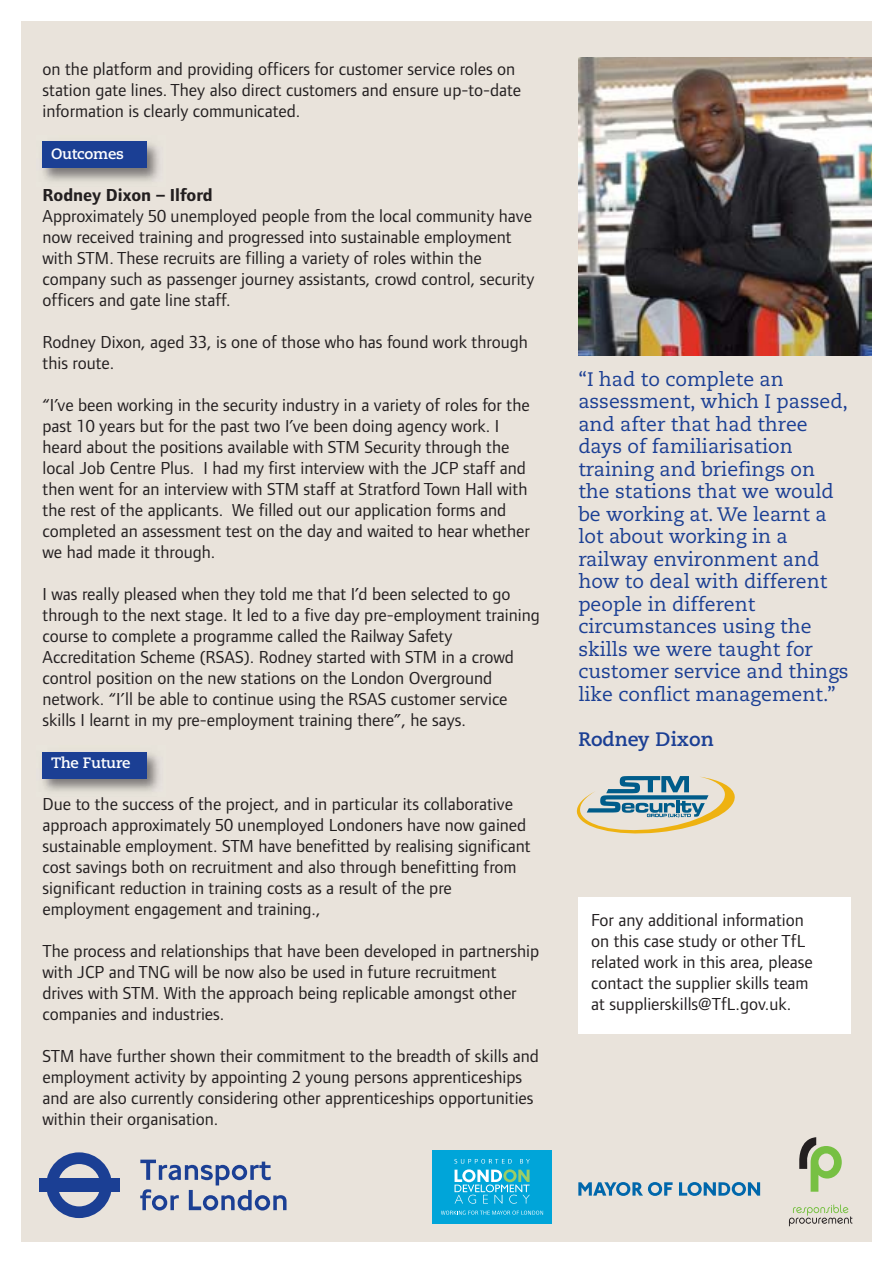
<style>
.page{position:relative;width:893px;height:1263px;background:#fff}
.page>*{position:absolute;margin:0;border:0;box-sizing:border-box;transform-origin:0 0}
.t1{font:19.5px/22.5px "Caecilia";color:#1b3f94}
.t2{font:700 19.5px "Caecilia";color:#1b3f94}
.t3{font:18px/21px "Foundry Form Sans";color:#231f20}
.t4{font:700 18px "Foundry Form Sans";color:#231f20}
.t5{font:700 15px "Caecilia";letter-spacing:-.015em;color:#fff}
</style>
<div class="page">
<div style="left:21px;top:21px;width:851px;height:1221px;background:#e9e3db"></div>
<svg style="left:789px;top:1205px;width:63px;height:21px"></svg>
<svg style="left:799px;top:1137px;width:43px;height:55px"></svg>
<svg style="left:578px;top:1182px;width:94px;height:14px"></svg>
<svg style="left:679px;top:1182px;width:81px;height:14px"></svg>
<svg style="left:46px;top:1152px;width:66px;height:66px"></svg>
<div style="left:39px;top:1179px;width:80px;height:13px;background:#1b3f94"></div>
<svg style="left:140px;top:1160px;width:146px;height:51px"></svg>
<div style="left:578px;top:897px;width:272px;height:136px;background:#fff"></div>
<div style="left:432px;top:1150px;width:119px;height:74px;background:#00a5d9"></div>
<svg style="left:441px;top:1211px;width:102px;height:4px"></svg>
<svg style="left:454px;top:1159px;width:76px;height:45px"></svg>
<img style="left:578px;top:57px;width:294px;height:298px">
<img style="left:42px;top:141px;width:117px;height:41px">
<div style="left:43px;top:142px;width:104px;height:26px;background:#1b3f94"></div>
<img style="left:42px;top:752px;width:117px;height:40px">
<div style="left:43px;top:752px;width:104px;height:26px;background:#1b3f94"></div>
<svg style="left:577px;top:776px;width:158px;height:57px"></svg>
<p class="t3" style="left:43px;top:60px;width:480px">on the platform and providing officers for customer service roles on station gate lines. They also direct customers and ensure up-to-date information is clearly communicated.</p>
<p class="t5" style="left:51px;top:147px;width:74px">Outcomes</p>
<p class="t4" style="left:43px;top:188px;width:172px">Rodney Dixon – Ilford</p>
<p class="t3" style="left:43px;top:207px;width:493px">Approximately 50 unemployed people from the local community have now received training and progressed into sustainable employment with STM. These recruits are filling a variety of roles within the company such as passenger journey assistants, crowd control, security officers and gate line staff.</p>
<p class="t3" style="left:43px;top:333px;width:487px">Rodney Dixon, aged 33, is one of those who has found work through this route.</p>
<p class="t3" style="left:43px;top:396px;width:489px">“I’ve been working in the security industry in a variety of roles for the past 10 years but for the past two I’ve been doing agency work. I heard about the positions available with STM Security through the local Job Centre Plus. I had my first interview with the JCP staff and then went for an interview with STM staff at Stratford Town Hall with the rest of the applicants. We filled out our application forms and completed an assessment test on the day and waited to hear whether we had made it through.</p>
<p class="t3" style="left:43px;top:585px;width:499px">I was really pleased when they told me that I’d been selected to go through to the next stage. It led to a five day pre-employment training course to complete a programme called the Railway Safety Accreditation Scheme (RSAS). Rodney started with STM in a crowd control position on the new stations on the London Overground network. “I’ll be able to continue using the RSAS customer service skills I learnt in my pre-employment training there”, he says.</p>
<p class="t5" style="left:51px;top:756px;width:81px">The Future</p>
<p class="t3" style="left:43px;top:795px;width:490px">Due to the success of the project, and in particular its collaborative approach approximately 50 unemployed Londoners have now gained sustainable employment. STM have benefitted by realising significant cost savings both on recruitment and also through benefitting from significant reduction in training costs as a result of the pre employment engagement and training.,</p>
<p class="t3" style="left:43px;top:942px;width:498px">The process and relationships that have been developed in partnership with JCP and TNG will be now also be used in future recruitment drives with STM. With the approach being replicable amongst other companies and industries.</p>
<p class="t3" style="left:43px;top:1047px;width:498px">STM have further shown their commitment to the breadth of skills and employment activity by appointing 2 young persons apprenticeships and are also currently considering other apprenticeships opportunities within their organisation.</p>
<p class="t1" style="left:578px;top:370px;width:272px">“I had to complete an assessment, which I passed, and after that had three days of familiarisation training and briefings on the stations that we would be working at. We learnt a lot about working in a railway environment and how to deal with different people in different circumstances using the skills we were taught for customer service and things like conflict management.”</p>
<p class="t2" style="left:578px;top:731px;width:137px">Rodney Dixon</p>
<p class="t3" style="left:591px;top:911px;width:223px">For any additional information on this case study or other TfL related work in this area, please contact the supplier skills team at supplierskills@TfL.gov.uk.</p>
</div>
